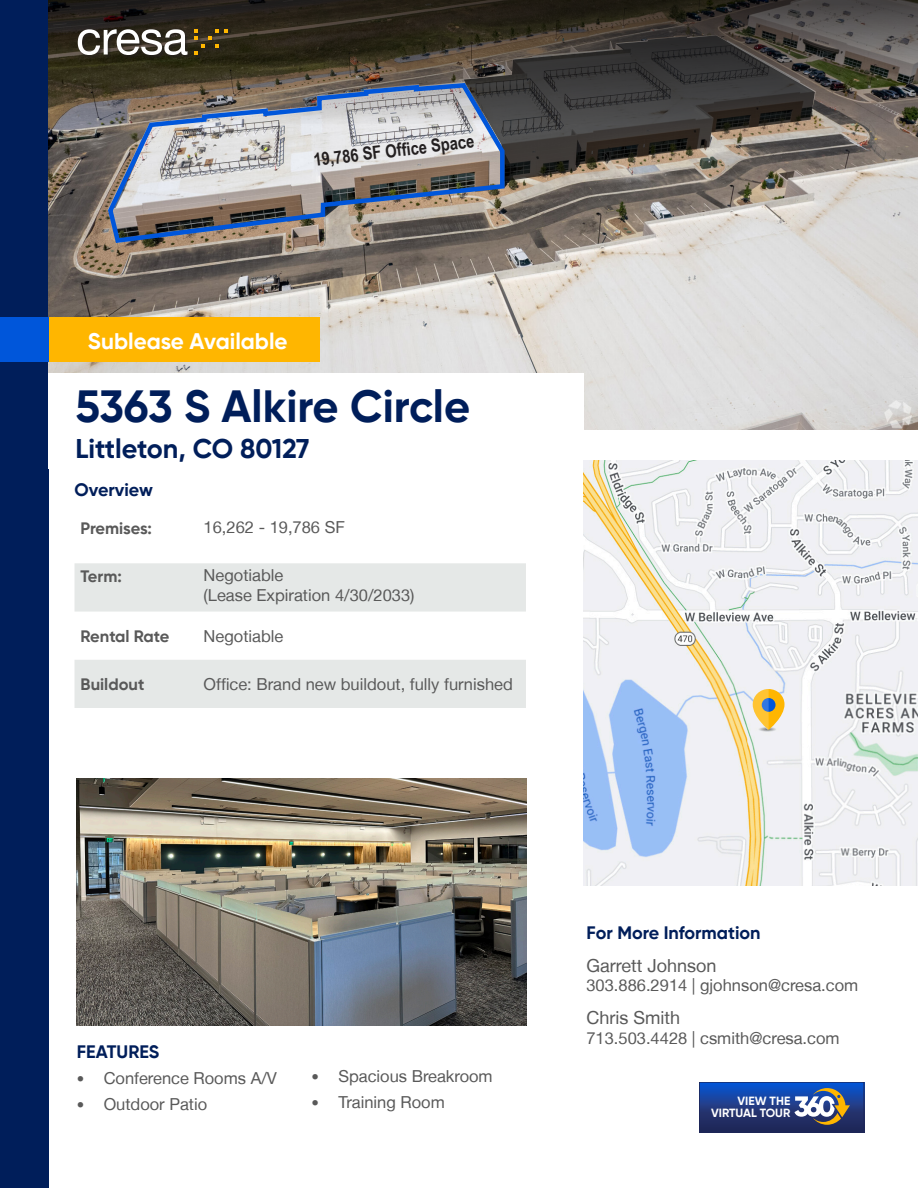
<style>
.page{position:relative;width:918px;height:1188px;background:#fff}
.page>*{position:absolute;margin:0;border:0;box-sizing:border-box;transform-origin:0 0}
.Building_Name{font:700 45px "Gilroy";color:#001e5a}
.City_State_Zip{font:700 27px "Gilroy";letter-spacing:-.01em;color:#001e5a}
.Yellow_Bar_Header{font:700 22.5px "Gilroy";color:#fff}
.t1{font:700 18px "Gilroy";color:#001e5a}
.Space_Specs_Bullets{font:18px "Helvetica Neue LT";color:#595959}
.t2{font:700 18px "Arial Narrow";color:#231f20}
.Table_Text{font:16.5px "Helvetica Neue LT";color:#595959}
.Space_Specs_Bullets-2{font:16.5px "Helvetica Neue LT";color:#595959}
.t3{font:700 16.5px "Gilroy";color:#595959}
.t4{font:700 11.85px/11.4px "Gilroy";color:#fff;text-align:right}
.s1{font-weight:300;font-size:15px}
</style>
<div class="page">
<div style="left:0;top:0;width:49px;height:1188px;background:#001e5a"></div>
<img style="left:49px;top:123px;width:869px;height:307px">
<svg style="left:49px;top:0;width:869px;height:123px;background:#3c362d"></svg>
<div style="left:49px;top:318px;width:271px;height:44px;background:#ffb600"></div>
<div style="left:0;top:318px;width:49px;height:44px;background:#0056da"></div>
<div style="left:49px;top:373px;width:535px;height:96px;background:#fff"></div>
<svg style="left:75px;top:563px;width:451px;height:145px;fill:#e5e8e7"></svg>
<div style="left:78px;top:30px;width:153px;height:29px;background:#231f20;opacity:.55"></div>
<svg style="left:78px;top:29px;width:110px;height:26px"></svg>
<svg style="left:195px;top:29px;width:32px;height:26px"></svg>
<img style="left:583px;top:461px;width:335px;height:425px">
<svg style="left:753px;top:689px;width:32px;height:41px"></svg>
<div style="left:762px;top:698px;width:14px;height:14px;background:#0056da;border-radius:50%"></div>
<svg style="left:753px;top:689px;width:16px;height:41px"></svg>
<svg style="left:464px;top:35px;width:351px;height:147px;background:#4d4844"></svg>
<img style="left:106px;top:79px;width:401px;height:166px">
<img style="left:77px;top:779px;width:450px;height:247px">
<svg style="left:701px;top:1084px;width:161px;height:47px;background:#1a3a87"></svg>
<div style="left:699px;top:1082px;width:165px;height:51px;border:1px solid #1d2657"></div>
<svg style="left:794px;top:1088px;width:56px;height:37px"></svg>
<p class="t2" style="left:312px;top:147px;width:163px;rotate:-7deg">19,786 SF Office Space</p>
<p class="Yellow_Bar_Header" style="left:88px;top:327px;width:201px">Sublease Available</p>
<p class="Building_Name" style="left:76px;top:378px;width:396px">5363 S Alkire Circle</p>
<p class="City_State_Zip" style="left:76px;top:431px;width:235px">Littleton, CO 80127</p>
<p class="t1" style="left:75px;top:478px;width:80px">Overview</p>
<p class="t3" style="left:81px;top:518px;width:73px">Premises:</p>
<p class="Table_Text" style="left:204px;top:517px;width:143px">16,262 - 19,786 SF</p>
<p class="t3" style="left:81px;top:566px;width:43px">Term:</p>
<p class="Table_Text" style="left:204px;top:565px;width:81px">Negotiable</p>
<p class="Table_Text" style="left:204px;top:585px;width:212px">(Lease Expiration 4/30/2033)</p>
<p class="t3" style="left:81px;top:626px;width:90px">Rental Rate</p>
<p class="Table_Text" style="left:204px;top:626px;width:81px">Negotiable</p>
<p class="t3" style="left:81px;top:674px;width:65px">Buildout</p>
<p class="Table_Text" style="left:204px;top:674px;width:311px">Office: Brand new buildout, fully furnished</p>
<p class="t1" style="left:77px;top:1040px;width:84px">FEATURES</p>
<p class="Table_Text" style="left:77px;top:1068px;width:202px"><span class="s1">•</span> Conference Rooms A/V</p>
<p class="Table_Text" style="left:77px;top:1095px;width:132px"><span class="s1">•</span> Outdoor Patio</p>
<p class="Table_Text" style="left:311px;top:1066px;width:183px"><span class="s1">•</span> Spacious Breakroom</p>
<p class="Table_Text" style="left:311px;top:1092px;width:135px"><span class="s1">•</span> Training Room</p>
<p class="t1" style="left:586px;top:921px;width:176px">For More Information</p>
<p class="Space_Specs_Bullets" style="left:586px;top:954px;width:132px">Garrett Johnson</p>
<p class="Space_Specs_Bullets-2" style="left:586px;top:975px;width:273px">303.886.2914 | gjohnson@cresa.com</p>
<p class="Space_Specs_Bullets" style="left:586px;top:1007px;width:95px">Chris Smith</p>
<p class="Space_Specs_Bullets-2" style="left:586px;top:1028px;width:255px">713.503.4428 | csmith@cresa.com</p>
<p class="t4" style="left:711px;top:1095px;width:81px">VIEW THE<br>VIRTUAL TOUR</p>
</div>
